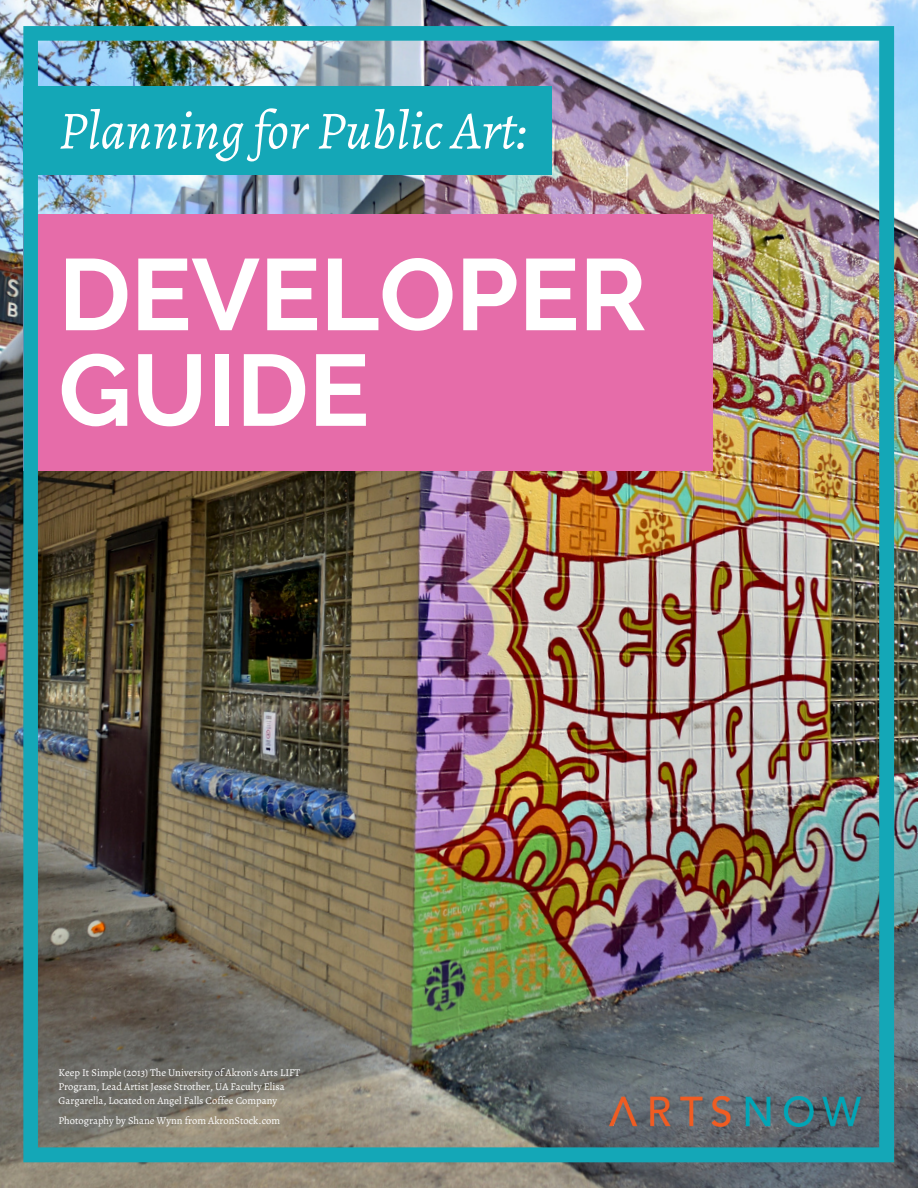
<style>
.page{position:relative;width:918px;height:1188px;background:#fff}
.page>*{position:absolute;margin:0;border:0;box-sizing:border-box;transform-origin:0 0}
.t1{font:700 100.95px/95.7px "Raleway";color:#fff}
.t2{font:italic 54px "Alegreya";color:#fff}
.t3{font:10.5px/14px "Alegreya";color:#fff}
</style>
<div class="page">
<img style="left:0;top:0;width:918px;height:1188px">
<img style="left:23px;top:26px;width:871px;height:1136px">
<div style="left:23px;top:86px;width:529px;height:89px;background:#14a7b7"></div>
<img style="left:610px;top:1096px;width:251px;height:31px">
<h2 class="t2" style="left:59px;top:94px;width:471px">Planning for Public Art:</h2>
<h1 class="t1" style="left:59px;top:247px;width:590px">DEVELOPER<br>GUIDE</h1>
<p class="t3" style="left:59px;top:1065px;width:243px">Keep It Simple (2013) The University of Akron's Arts LIFT<br>Program, Lead Artist Jesse Strother, UA Faculty Elisa<br>Gargarella, Located on Angel Falls Coffee Company</p>
<p class="t3" style="left:59px;top:1113px;width:223px">Photography by Shane Wynn from AkronStock.com</p>
</div>
